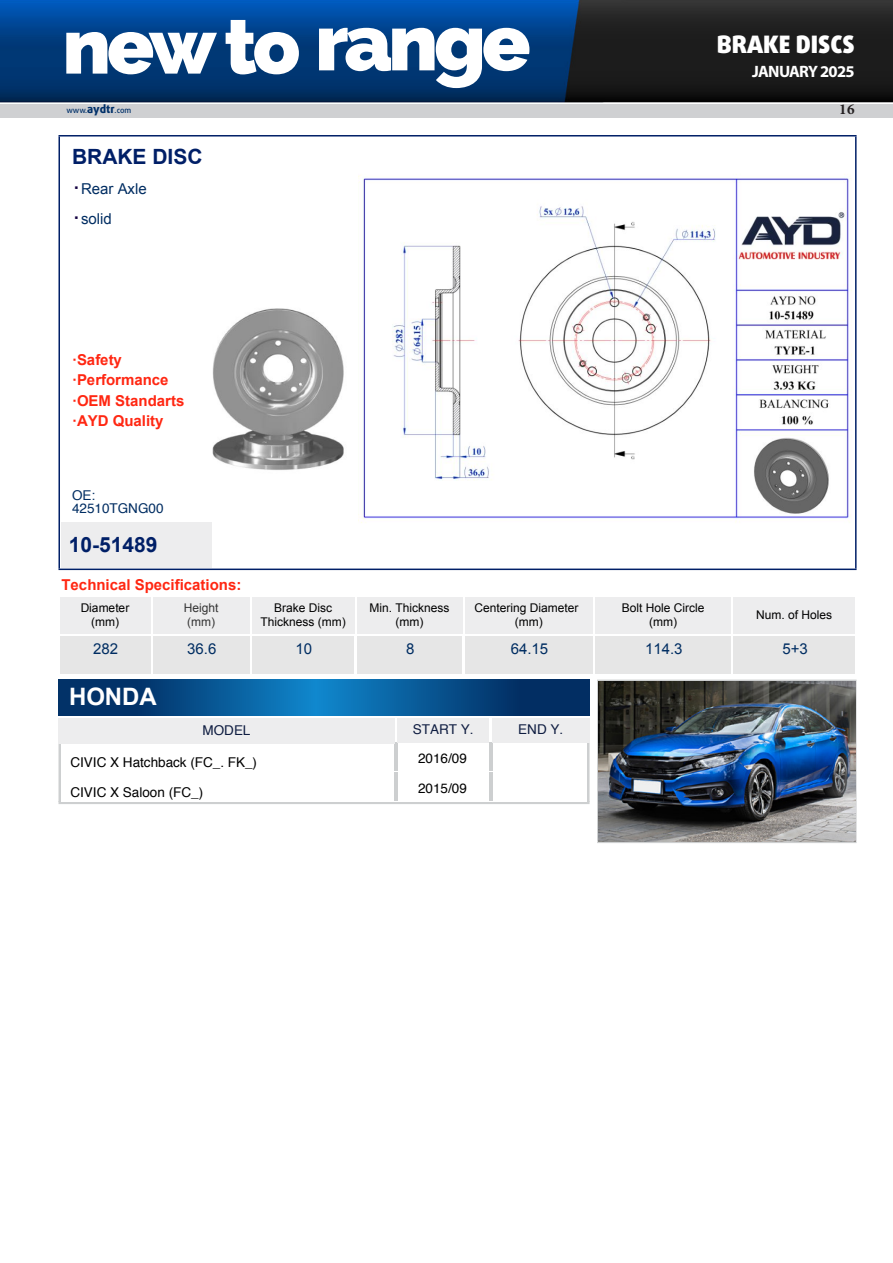
<style>
.page{position:relative;width:893px;height:1263px;background:#fff}
.page>*{position:absolute;margin:0;border:0;box-sizing:border-box;transform-origin:0 0}
.t1{font:900 24px "Daxline Pro";color:#fff}
.t2{font:700 24px "Arial";color:#fff}
.t3{font:700 21px "Arial";color:#001f67}
.t4{font:700 16.5px "Myriad Pro";letter-spacing:-.04em;color:#fff}
.t5{font:700 15px/20.7px "Arial";color:#ff2712}
.t6{font:15px/30px "Arial";color:#002d62}
.t7{font:700 15px "Minion Pro";color:#231f20}
.t8{font:13.5px "Helvetica";color:#000}
.t9{font:13.5px "Helvetica";color:#0f1d41}
.t10{font:13.5px/13.5px "Helvetica";color:#002d62}
.t11{font:12px/13.5px "Arial";color:#000;text-align:center}
.t12{font:12px/13.5px "Arial";color:#343434}
.t13{font:500 7.8px "Daxline Pro";color:#003069}
.s1{font-weight:800;font-size:11.1px}
.s2{font-weight:700;font-size:18px;color:#140041}
</style>
<div class="page">
<img style="left:0;top:0;width:893px;height:103px">
<div style="left:0;top:104px;width:893px;height:18px;background:#cfd0d2"></div>
<svg style="left:319px;top:28px;width:210px;height:60px"></svg>
<svg style="left:66px;top:20px;width:233px;height:54px"></svg>
<div style="left:0;top:118px;width:892px;height:775px;background:#fff"></div>
<hr style="left:58px;top:135px;width:798px;height:2px;background:#001f67">
<hr style="left:58px;top:569px;width:798px;height:1px;background:#001f67">
<hr style="left:855px;top:137px;width:1px;height:432px;background:#001f67">
<hr style="left:58px;top:137px;width:2px;height:432px;background:#001f67">
<img style="left:212px;top:308px;width:132px;height:162px">
<div style="left:62px;top:522px;width:150px;height:45px;background:#ededee"></div>
<svg style="left:586px;top:742px;width:4px;height:59px"></svg>
<hr style="left:58px;top:801px;width:532px;height:3px;background:#cdcfd0">
<svg style="left:58px;top:744px;width:3px;height:57px"></svg>
<hr style="left:394px;top:742px;width:4px;height:29px;background:#cdcfd0">
<hr style="left:489px;top:742px;width:3px;height:29px;background:#cdcfd0">
<hr style="left:394px;top:772px;width:4px;height:29px;background:#cdcfd0">
<hr style="left:489px;top:772px;width:3px;height:29px;background:#cdcfd0">
<svg style="left:58px;top:680px;width:532px;height:36px;background:#074f8b"></svg>
<hr style="left:597px;top:680px;width:259px;height:1px;background:#cdcfd0">
<hr style="left:597px;top:842px;width:259px;height:1px;background:#cdcfd0">
<hr style="left:855px;top:681px;width:1px;height:161px;background:#cdcfd0">
<hr style="left:597px;top:681px;width:1px;height:161px;background:#cdcfd0">
<img style="left:598px;top:681px;width:257px;height:160px">
<div style="left:398px;top:719px;width:91px;height:23px;background:#ededee"></div>
<div style="left:492px;top:719px;width:98px;height:23px;background:#ededee"></div>
<div style="left:58px;top:718px;width:336px;height:26px;background:#ededee"></div>
<svg style="left:60px;top:626px;width:91px;height:48px"></svg>
<div style="left:60px;top:651px;width:90px;height:23px;background:#e6e6e6"></div>
<div style="left:60px;top:636px;width:90px;height:27px;background:#e6e6e6"></div>
<div style="left:153px;top:626px;width:96px;height:50px;background:linear-gradient(to right,#fff,#fff)"></div>
<div style="left:153px;top:651px;width:96px;height:23px;background:#e6e6e6"></div>
<div style="left:153px;top:636px;width:96px;height:24px;background:#e6e6e6"></div>
<img style="left:358px;top:174px;width:494px;height:349px">
<div style="left:252px;top:628px;width:103px;height:48px;background:linear-gradient(to right,#fff,#fff)"></div>
<div style="left:252px;top:650px;width:102px;height:24px;background:#e6e6e6"></div>
<div style="left:252px;top:636px;width:102px;height:24px;background:#e6e6e6"></div>
<div style="left:354px;top:630px;width:108px;height:45px;background:linear-gradient(to right,#fff,#fff)"></div>
<div style="left:357px;top:650px;width:105px;height:24px;background:#e6e6e6"></div>
<div style="left:357px;top:636px;width:105px;height:27px;background:#e6e6e6"></div>
<svg style="left:462px;top:628px;width:134px;height:46px"></svg>
<div style="left:465px;top:651px;width:127px;height:23px;background:#e6e6e6"></div>
<div style="left:465px;top:636px;width:127px;height:27px;background:#e6e6e6"></div>
<svg style="left:594px;top:630px;width:140px;height:44px"></svg>
<div style="left:596px;top:651px;width:134px;height:23px;background:#e6e6e6"></div>
<div style="left:596px;top:636px;width:134px;height:27px;background:#e6e6e6"></div>
<div style="left:734px;top:630px;width:122px;height:48px;background:linear-gradient(to right,#fff,#fff)"></div>
<div style="left:734px;top:651px;width:121px;height:23px;background:#e6e6e6"></div>
<div style="left:734px;top:636px;width:121px;height:27px;background:#e6e6e6"></div>
<div style="left:60px;top:597px;width:90px;height:36px;background:#ededee"></div>
<div style="left:153px;top:597px;width:96px;height:36px;background:#ededee"></div>
<div style="left:252px;top:597px;width:102px;height:36px;background:#ededee"></div>
<div style="left:357px;top:597px;width:105px;height:36px;background:#ededee"></div>
<div style="left:465px;top:597px;width:127px;height:36px;background:#ededee"></div>
<div style="left:596px;top:597px;width:134px;height:36px;background:#ededee"></div>
<div style="left:734px;top:597px;width:121px;height:36px;background:#ededee"></div>
<h1 class="t1" style="left:717px;top:29px;width:139px">BRAKE DISCS</h1>
<h3 class="t4" style="left:752px;top:60px;width:104px">JANUARY 2025</h3>
<p class="t13" style="left:66px;top:105px;width:66px">www.<span class="s1">aydtr</span>.com</p>
<p class="t7" style="left:839px;top:99px;width:17px">16</p>
<h2 class="t3" style="left:72px;top:142px;width:132px">BRAKE DISC</h2>
<p class="t6" style="left:74px;top:173px;width:75px"><span class="s2">·</span>Rear Axle <span class="s2">·</span>solid</p>
<p class="t5" style="left:72px;top:349px;width:114px">·Safety ·Performance ·OEM Standarts ·AYD Quality</p>
<p class="t10" style="left:72px;top:488px;width:93px">OE:<br>42510TGNG00</p>
<h2 class="t3" style="left:69px;top:531px;width:90px">10-51489</h2>
<p class="t5" style="left:62px;top:574px;width:181px">Technical Specifications:</p>
<p class="t11" style="left:81px;top:601px;width:50px">Diameter (mm)</p>
<p class="t12" style="left:184px;top:601px;width:36px">Height (mm)</p>
<p class="t11" style="left:260px;top:601px;width:87px">Brake Disc<br>Thickness (mm)</p>
<p class="t11" style="left:369px;top:601px;width:81px">Min. Thickness (mm)</p>
<p class="t11" style="left:474px;top:601px;width:105px">Centering Diameter (mm)</p>
<p class="t11" style="left:622px;top:601px;width:84px">Bolt Hole Circle (mm)</p>
<p class="t11" style="left:756px;top:608px;width:77px">Num. of Holes</p>
<p class="t6" style="left:93px;top:634px;width:27px">282</p>
<p class="t6" style="left:187px;top:634px;width:31px">36.6</p>
<p class="t6" style="left:295px;top:634px;width:18px">10</p>
<p class="t6" style="left:406px;top:634px;width:10px">8</p>
<p class="t6" style="left:511px;top:634px;width:39px">64.15</p>
<p class="t6" style="left:645px;top:634px;width:39px">114.3</p>
<p class="t6" style="left:782px;top:634px;width:27px">5+3</p>
<h1 class="t2" style="left:69px;top:681px;width:89px">HONDA</h1>
<p class="t9" style="left:202px;top:720px;width:49px">MODEL</p>
<p class="t9" style="left:413px;top:719px;width:62px">START Y.</p>
<p class="t9" style="left:518px;top:719px;width:46px">END Y.</p>
<p class="t8" style="left:70px;top:751px;width:188px">CIVIC X Hatchback (FC_. FK_)</p>
<p class="t8" style="left:418px;top:748px;width:50px">2016/09</p>
<p class="t8" style="left:70px;top:781px;width:134px">CIVIC X Saloon (FC_)</p>
<p class="t8" style="left:418px;top:778px;width:50px">2015/09</p>
</div>
